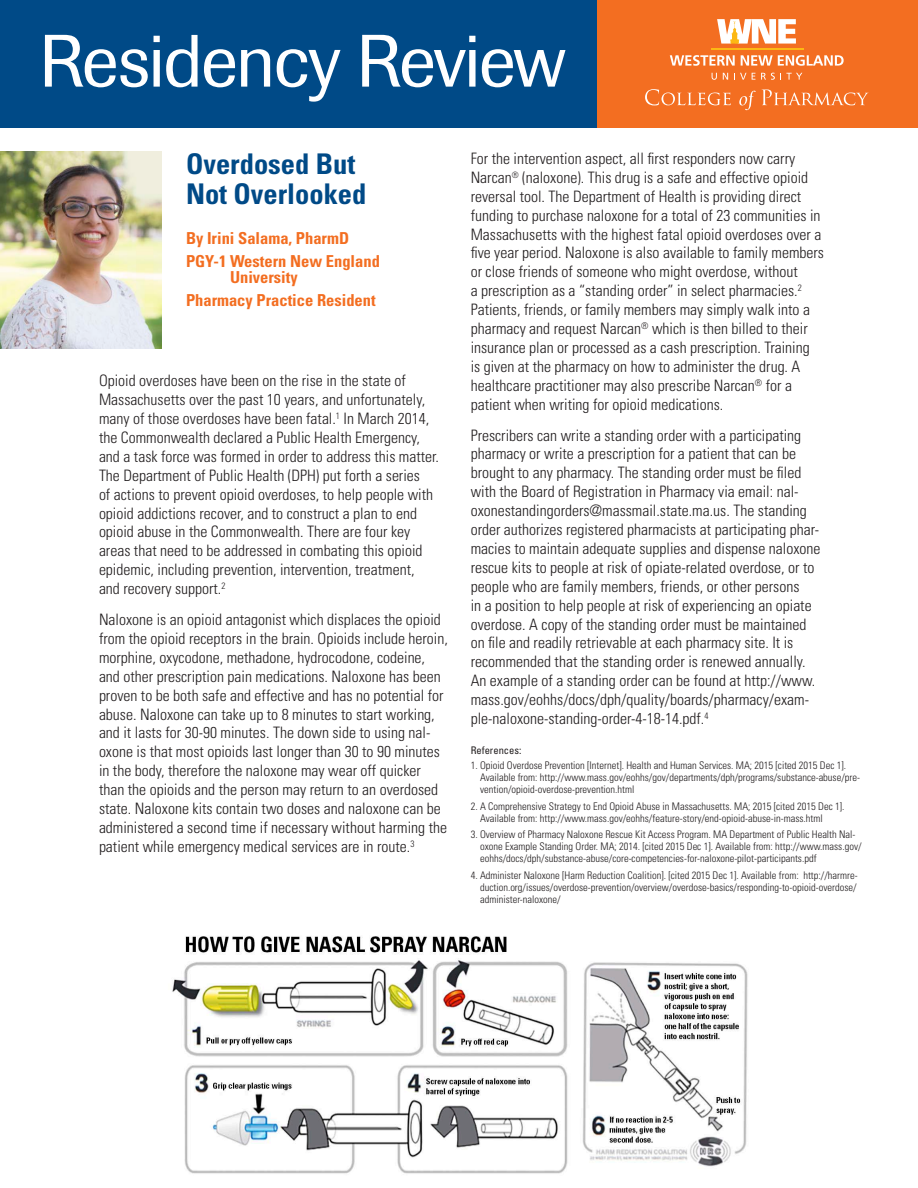
<style>
.page{position:relative;width:918px;height:1188px;background:#fff}
.page>*{position:absolute;margin:0;border:0;box-sizing:border-box;transform-origin:0 0}
.t1{font:73.2px "Imago";letter-spacing:-.025em;color:#fff}
.t2{font:700 condensed 28.5px/30px "Univers";color:#004a87}
.t3{font:700 condensed 16.5px/22.8px "Univers";color:#f36e21}
.t4{font:300 condensed 15.75px/18.9px "Univers";color:#231f20}
.t5{font:300 condensed 10.5px/12px "Univers";color:#231f20}
.t6{font:condensed 10.5px "Univers";color:#231f20}
</style>
<div class="page">
<img style="left:0;top:152px;width:162px;height:197px">
<img style="left:172px;top:936px;width:576px;height:238px">
<div style="left:0;top:0;width:598px;height:128px;background:#004a87"></div>
<div style="left:598px;top:0;width:320px;height:128px;background:#f36e21"></div>
<hr style="left:711px;top:49px;width:92px;height:1px;background:#fcb814">
<svg style="left:717px;top:19px;width:79px;height:25px"></svg>
<svg style="left:712px;top:73px;width:5px;height:7px"></svg>
<svg style="left:723px;top:73px;width:5px;height:7px"></svg>
<svg style="left:734px;top:73px;width:21px;height:7px"></svg>
<svg style="left:761px;top:73px;width:41px;height:7px"></svg>
<svg style="left:670px;top:55px;width:65px;height:11px"></svg>
<svg style="left:741px;top:55px;width:103px;height:11px"></svg>
<svg style="left:645px;top:89px;width:86px;height:16px"></svg>
<svg style="left:739px;top:91px;width:17px;height:19px"></svg>
<svg style="left:762px;top:89px;width:106px;height:16px"></svg>
<h1 class="t1" style="left:39px;top:18px;width:528px">Residency Review</h1>
<h2 class="t2" style="left:186px;top:149px;width:182px">Overdosed But<br>Not Overlooked</h2>
<p class="t3" style="left:186px;top:226px;width:195px">By Irini Salama, PharmD<br>PGY-1 Western New England</p>
<p class="t3" style="left:186px;top:266px;width:191px;text-indent:44px">University<br>Pharmacy Practice Resident</p>
<p class="t4" style="left:99px;top:371px;width:342px">Opioid overdoses have been on the rise in the state of Massachusetts over the past 10 years, and unfortunately, many of those overdoses have been fatal.<sup>1</sup> In March 2014, the Commonwealth declared a Public Health Emergency, and a task force was formed in order to address this matter.<br>The Department of Public Health (DPH) put forth a series<br>of actions to prevent opioid overdoses, to help people with opioid addictions recover, and to construct a plan to end opioid abuse in the Commonwealth. There are four key areas that need to be addressed in combating this opioid epidemic, including prevention, intervention, treatment, and recovery support.<sup>2</sup></p>
<p class="t4" style="left:99px;top:610px;width:350px">Naloxone is an opioid antagonist which displaces the opioid from the opioid receptors in the brain. Opioids include heroin, morphine, oxycodone, methadone, hydrocodone, codeine, and other prescription pain medications. Naloxone has been proven to be both safe and effective and has no potential for abuse. Naloxone can take up to 8 minutes to start working, and it lasts for 30-90 minutes. The down side to using nal&shy;oxone is that most opioids last longer than 30 to 90 minutes in the body, therefore the naloxone may wear off quicker than the opioids and the person may return to an overdosed state. Naloxone kits contain two doses and naloxone can be administered a second time if necessary without harming the patient while emergency medical services are in route.<sup>3</sup></p>
<p class="t4" style="left:471px;top:149px;width:355px">For the intervention aspect, all first responders now carry Narcan<sup>®</sup> (naloxone). This drug is a safe and effective opioid reversal tool. The Department of Health is providing direct funding to purchase naloxone for a total of 23 communities in Massachusetts with the highest fatal opioid overdoses over a five year period. Naloxone is also available to family members or close friends of someone who might overdose, without<br>a prescription as a “standing order” in select pharmacies.<sup>2<br></sup>Patients, friends, or family members may simply walk into a pharmacy and request Narcan<sup>®</sup> which is then billed to their insurance plan or processed as a cash prescription. Training<br>is given at the pharmacy on how to administer the drug. A healthcare practitioner may also prescribe Narcan<sup>®</sup> for a patient when writing for opioid medications.</p>
<p class="t4" style="left:471px;top:426px;width:351px">Prescribers can write a standing order with a participating pharmacy or write a prescription for a patient that can be brought to any pharmacy. The standing order must be filed with the Board of Registration in Pharmacy via email: nal&shy;oxonestandingorders@massmail.state.ma.us. The standing order authorizes registered pharmacists at participating phar&shy;macies to maintain adequate supplies and dispense naloxone rescue kits to people at risk of opiate-related overdose, or to people who are family members, friends, or other persons<br>in a position to help people at risk of experiencing an opiate overdose. A copy of the standing order must be maintained on file and readily retrievable at each pharmacy site. It is recommended that the standing order is renewed annually.<br>An example of a standing order can be found at http://www. mass.gov/eohhs/docs/dph/quality/boards/pharmacy/exam&shy;ple-naloxone-standing-order-4-18-14.pdf.<sup>4</sup></p>
<p class="t6" style="left:471px;top:744px;width:52px">References:</p>
<p class="t5" style="left:480px;top:759px;width:382px;text-indent:-9px">1. Opioid Overdose Prevention [Internet]. Health and Human Services. MA; 2015 [cited 2015 Dec 1].<br>Available from: http://www.mass.gov/eohhs/gov/departments/dph/programs/substance-abuse/pre&shy;vention/opioid-overdose-prevention.html</p>
<p class="t5" style="left:480px;top:800px;width:366px;text-indent:-9px">2. A Comprehensive Strategy to End Opioid Abuse in Massachusetts. MA; 2015 [cited 2015 Dec 1].<br>Available from: http://www.mass.gov/eohhs/feature-story/end-opioid-abuse-in-mass.html</p>
<p class="t5" style="left:480px;top:828px;width:383px;text-indent:-9px">3. Overview of Pharmacy Naloxone Rescue Kit Access Program. MA Department of Public Health Nal&shy;oxone Example Standing Order. MA; 2014. [cited 2015 Dec 1]. Available from: http://www.mass.gov/ eohhs/docs/dph/substance-abuse/core-competencies-for-naloxone-pilot-participants.pdf</p>
<p class="t5" style="left:480px;top:869px;width:379px;text-align:justify;text-indent:-9px">4. Administer Naloxone [Harm Reduction Coalition]. [cited 2015 Dec 1]. Available from: http://harmre&shy;duction.org/issues/overdose-prevention/overview/overdose-basics/responding-to-opioid-overdose/ administer-naloxone/</p>
</div>
